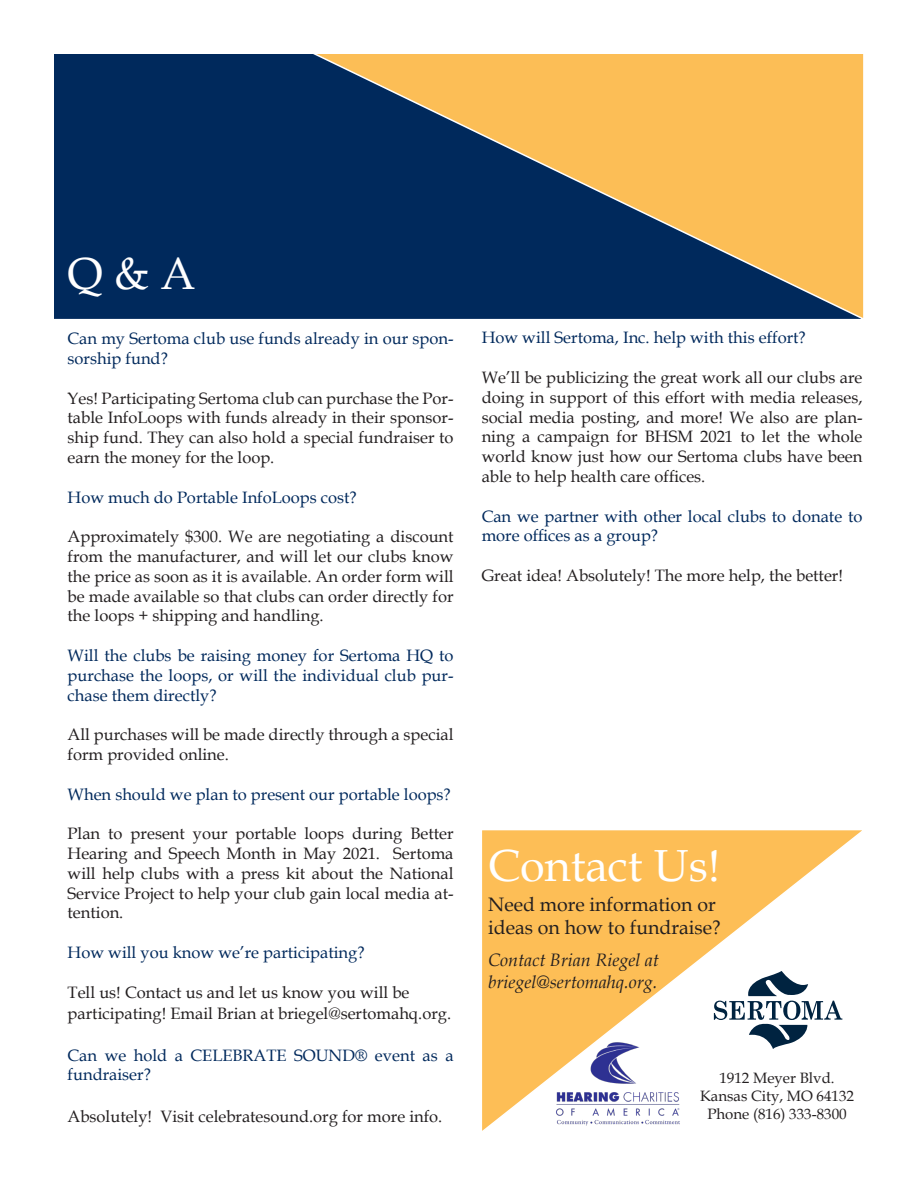
<style>
.page{position:relative;width:918px;height:1188px;background:#fff}
.page>*{position:absolute;margin:0;border:0;box-sizing:border-box;transform-origin:0 0}
.t1{font:45px "Book Antiqua";color:#fff}
.t2{font:19.5px "Book Antiqua";color:#231f20}
.t3{font:italic 18px "Book Antiqua";color:#231f20}
.t4{font:16.5px/19.8px "Book Antiqua";color:#231f20;text-align:justify}
.t5{font:16.5px/19.8px "Book Antiqua";color:#00295c}
.t6{font:15px "Book Antiqua";color:#231f20}
</style>
<div class="page">
<div style="left:52px;top:52px;width:810px;height:268px;background:#00295c;border:2px solid #fff"></div>
<svg style="left:311px;top:52px;width:553px;height:268px"></svg>
<svg style="left:482px;top:830px;width:380px;height:301px"></svg>
<svg style="left:714px;top:971px;width:128px;height:78px"></svg>
<img style="left:549px;top:1031px;width:139px;height:100px">
<p class="t1" style="left:68px;top:243px;width:129px">Q &amp; A</p>
<p class="t5" style="left:68px;top:328px;width:387px">Can my Sertoma club use funds already in our spon&shy;sorship fund?</p>
<p class="t4" style="left:68px;top:388px;width:388px">Yes! Participating Sertoma club can purchase the Por&shy;table InfoLoops with funds already in their sponsor&shy;ship fund. They can also hold a special fundraiser to earn the money for the loop.</p>
<p class="t5" style="left:68px;top:487px;width:291px">How much do Portable InfoLoops cost?</p>
<p class="t4" style="left:68px;top:526px;width:388px">Approximately $300. We are negotiating a discount from the manufacturer, and will let our clubs know the price as soon as it is available. An order form will be made available so that clubs can order directly for the loops + shipping and handling.</p>
<p class="t5" style="left:68px;top:645px;width:388px;text-align:justify">Will the clubs be raising money for Sertoma HQ to purchase the loops, or will the individual club pur&shy;chase them directly?</p>
<p class="t4" style="left:68px;top:724px;width:387px">All purchases will be made directly through a special form provided online.</p>
<p class="t5" style="left:68px;top:784px;width:385px">When should we plan to present our portable loops?</p>
<p class="t4" style="left:68px;top:823px;width:387px">Plan to present your portable loops during Better Hearing and Speech Month in May 2021. Sertoma will help clubs with a press kit about the National Service Project to help your club gain local media at&shy;tention.</p>
<p class="t5" style="left:68px;top:942px;width:299px">How will you know we’re participating?</p>
<p class="t4" style="left:68px;top:982px;width:343px">Tell us! Contact us and let us know you will be</p>
<p class="t4" style="left:68px;top:1003px;width:385px">participating! Email Brian at briegel@sertomahq.org.</p>
<p class="t5" style="left:68px;top:1045px;width:387px">Can we hold a CELEBRATE SOUND® event as a fundraiser?</p>
<p class="t4" style="left:68px;top:1106px;width:376px">Absolutely! Visit celebratesound.org for more info.</p>
<p class="t5" style="left:482px;top:328px;width:326px">How will Sertoma, Inc. help with this effort?</p>
<p class="t4" style="left:482px;top:367px;width:382px">We’ll be publicizing the great work all our clubs are doing in support of this effort with media releases, social media posting, and more! We also are plan&shy;ning a campaign for BHSM 2021 to let the whole world know just how our Sertoma clubs have been able to help health care offices.</p>
<p class="t5" style="left:482px;top:506px;width:382px">Can we partner with other local clubs to donate to more offices as a group?</p>
<p class="t4" style="left:482px;top:565px;width:363px">Great idea! Absolutely! The more help, the better!</p>
<p class="t1" style="left:488px;top:834px;width:234px">Contact Us!</p>
<p class="t2" style="left:488px;top:891px;width:229px">Need more information or</p>
<p class="t2" style="left:488px;top:914px;width:234px">ideas on how to fundraise?</p>
<p class="t3" style="left:488px;top:947px;width:172px">Contact Brian Riegel at</p>
<p class="t3" style="left:488px;top:969px;width:171px">briegel@sertomahq.org.</p>
<p class="t6" style="left:719px;top:1067px;width:117px">1912 Meyer Blvd.</p>
<p class="t6" style="left:700px;top:1085px;width:156px">Kansas City, MO 64132</p>
<p class="t6" style="left:707px;top:1103px;width:141px">Phone (816) 333-8300</p>
</div>
